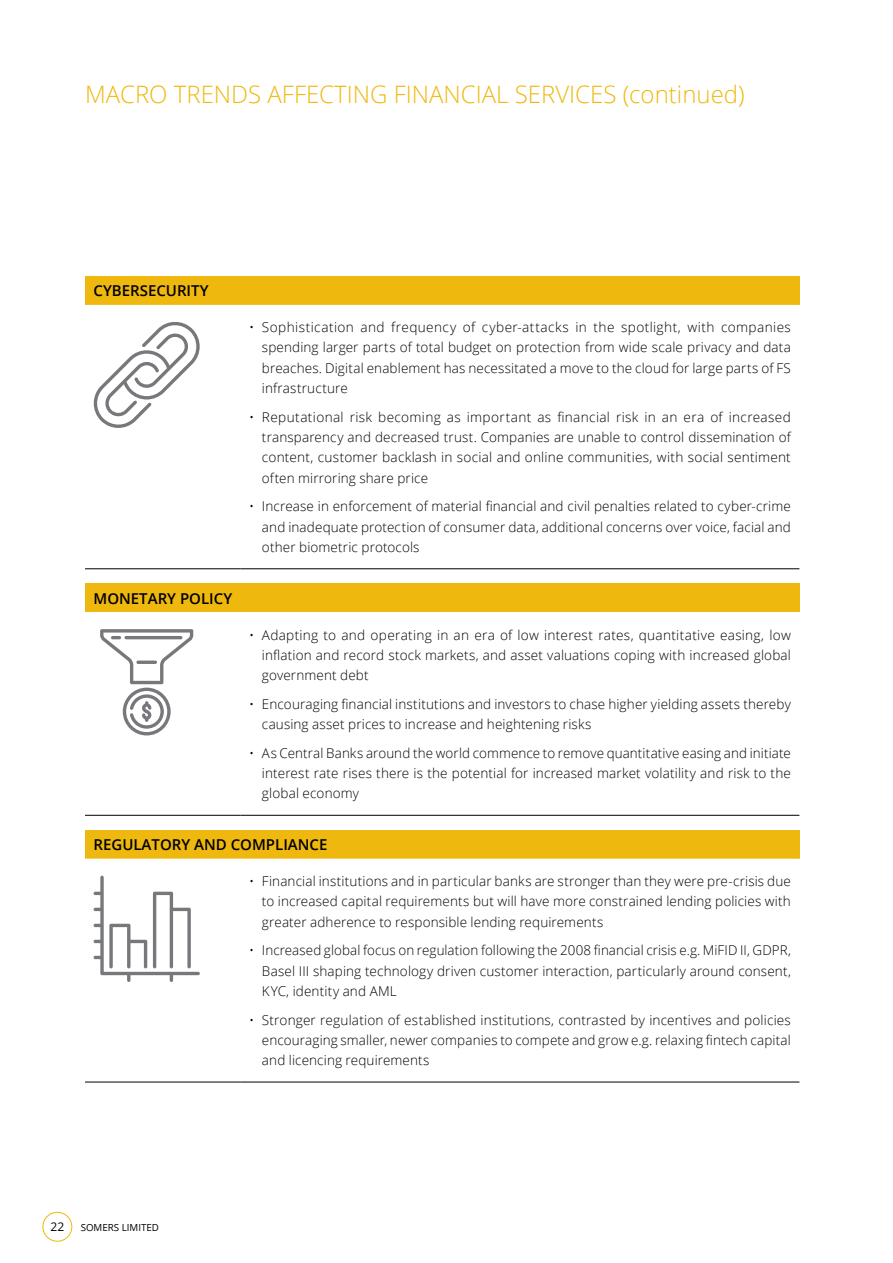
<style>
.page{position:relative;width:893px;height:1263px;background:#fff}
.page>*{position:absolute;margin:0;border:0;box-sizing:border-box;transform-origin:0 0}
.t1{font:300 24px "Open Sans";color:#efb80e}
.t2{font:600 15px "Open Sans";color:#000}
.t3{font:300 13.5px/20.2px "Open Sans";letter-spacing:.01em;color:#000;text-align:justify}
.t4{font:12px "Open Sans";color:#000}
.t5{font:9.75px "Open Sans";color:#000}
</style>
<div class="page">
<div style="left:43px;top:1212px;width:29px;height:29px;border:1px solid #efb80e;border-radius:50%"></div>
<div style="left:85px;top:276px;width:714px;height:29px;background:#efb80e"></div>
<hr style="left:85px;top:568px;width:156px;height:1px;background:#000">
<hr style="left:241px;top:568px;width:558px;height:1px;background:#000">
<svg style="left:94px;top:322px;width:106px;height:106px"></svg>
<div style="left:85px;top:584px;width:714px;height:28px;background:#efb80e"></div>
<svg style="left:85px;top:630px;width:714px;height:185px"></svg>
<hr style="left:85px;top:815px;width:156px;height:1px;background:#000">
<hr style="left:241px;top:815px;width:558px;height:1px;background:#000">
<svg style="left:100px;top:629px;width:93px;height:106px"></svg>
<svg style="left:136px;top:660px;width:21px;height:4px"></svg>
<div style="left:85px;top:830px;width:714px;height:29px;background:#efb80e"></div>
<svg style="left:85px;top:875px;width:714px;height:207px"></svg>
<hr style="left:85px;top:1082px;width:156px;height:1px;background:#000">
<hr style="left:241px;top:1082px;width:558px;height:1px;background:#000">
<svg style="left:94px;top:876px;width:106px;height:106px"></svg>
<h1 class="t1" style="left:85px;top:78px;width:661px">MACRO TRENDS AFFECTING FINANCIAL SERVICES (continued)</h1>
<p class="t2" style="left:94px;top:281px;width:117px">CYBERSECURITY</p>
<p class="t2" style="left:94px;top:588px;width:140px">MONETARY POLICY</p>
<p class="t3" style="left:262px;top:317px;width:530px;text-indent:-13px">• Sophistication and frequency of cyber-attacks in the spotlight, with companies spending larger parts of total budget on protection from wide scale privacy and data breaches. Digital enablement has necessitated a move to the cloud for large parts of FS infrastructure</p>
<p class="t3" style="left:262px;top:406px;width:530px;text-indent:-13px">• Reputational risk becoming as important as financial risk in an era of increased transparency and decreased trust. Companies are unable to control dissemination of content, customer backlash in social and online communities, with social sentiment often mirroring share price</p>
<p class="t3" style="left:262px;top:496px;width:530px;text-indent:-13px">• Increase in enforcement of material financial and civil penalties related to cyber-crime and inadequate protection of consumer data, additional concerns over voice, facial and other biometric protocols</p>
<p class="t3" style="left:262px;top:624px;width:530px;text-indent:-13px">• Adapting to and operating in an era of low interest rates, quantitative easing, low inflation and record stock markets, and asset valuations coping with increased global government debt</p>
<p class="t3" style="left:262px;top:693px;width:530px;text-indent:-13px">• Encouraging financial institutions and investors to chase higher yielding assets thereby causing asset prices to increase and heightening risks</p>
<p class="t3" style="left:262px;top:742px;width:530px;text-indent:-13px">• As Central Banks around the world commence to remove quantitative easing and initiate interest rate rises there is the potential for increased market volatility and risk to the global economy</p>
<p class="t2" style="left:94px;top:834px;width:235px">REGULATORY AND COMPLIANCE</p>
<p class="t3" style="left:262px;top:871px;width:530px;text-indent:-13px">• Financial institutions and in particular banks are stronger than they were pre-crisis due to increased capital requirements but will have more constrained lending policies with greater adherence to responsible lending requirements</p>
<p class="t3" style="left:262px;top:940px;width:530px;text-indent:-13px">• Increased global focus on regulation following the 2008 financial crisis e.g. MiFID II, GDPR, Basel III shaping technology driven customer interaction, particularly around consent, KYC, identity and AML</p>
<p class="t3" style="left:262px;top:1009px;width:530px;text-indent:-13px">• Stronger regulation of established institutions, contrasted by incentives and policies encouraging smaller, newer companies to compete and grow e.g. relaxing fintech capital and licencing requirements</p>
<p class="t4" style="left:50px;top:1218px;width:15px">22</p>
<p class="t5" style="left:81px;top:1220px;width:80px">SOMERS LIMITED</p>
</div>
